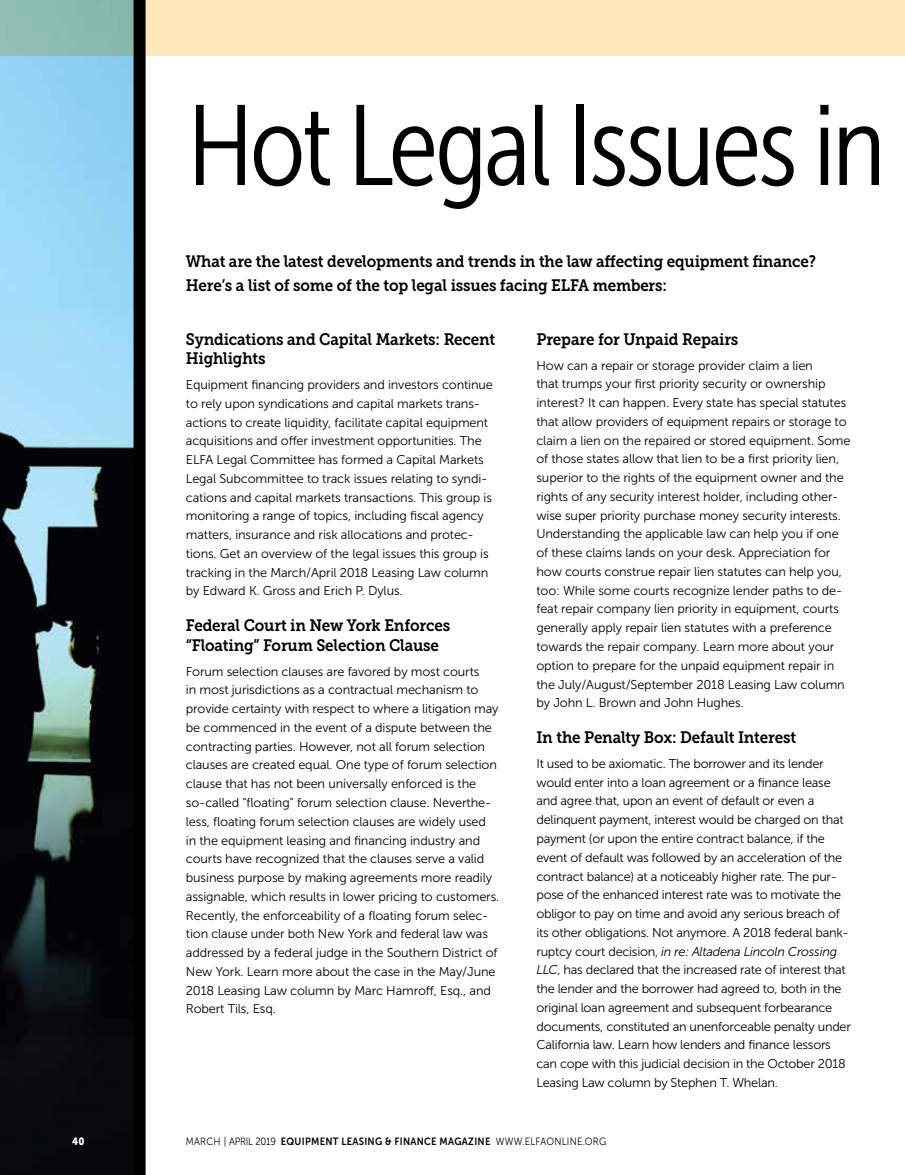
<style>
.page{position:relative;width:905px;height:1175px;background:#fff}
.page>*{position:absolute;margin:0;border:0;box-sizing:border-box;transform-origin:0 0}
.t1{font:114px "Museo Sans Cond 300";letter-spacing:-.03em;color:#000}
.t2{font:16.5px/19.5px "Museo Slab 700";letter-spacing:-.01em;color:#000;scale:.92 1}
.t3{font:12.75px/18.8px "Museo Sans 300";letter-spacing:-.01em;color:#000}
.t4{font:10.5px "Museo Sans 300";letter-spacing:.025em;color:#000;scale:.9 1}
.t5{font:10.5px "Museo Sans 900";color:#fff;scale:.9 1}
.s1{font-style:italic}
.s2{font-family:"Museo Sans 700"}
</style>
<div class="page">
<svg style="left:0;top:56px;width:146px;height:1118px;background:#445c68"></svg>
<svg style="left:0;top:0;width:904px;height:56px;background:#eadfb5"></svg>
<h1 class="t1" style="left:187px;top:84px;width:700px">Hot Legal Issues in</h1>
<p class="t2" style="left:186px;top:249px;width:686px;line-height:24px">What are the latest developments and trends in the law affecting equipment finance?<br>Here’s a list of some of the top legal issues facing ELFA members:</p>
<p class="t2" style="left:186px;top:329px;width:338px">Syndications and Capital Markets: Recent<br>Highlights</p>
<p class="t3" style="left:186px;top:375px;width:308px">Equipment financing providers and investors continue to rely upon syndications and capital markets trans&shy;actions to create liquidity, facilitate capital equipment acquisitions and offer investment opportunities. The ELFA Legal Committee has formed a Capital Markets Legal Subcommittee to track issues relating to syndi&shy;cations and capital markets transactions. This group is monitoring a range of topics, including fiscal agency matters, insurance and risk allocations and protec&shy;tions. Get an overview of the legal issues this group is tracking in the March/April 2018 Leasing Law column by Edward K. Gross and Erich P. Dylus.</p>
<p class="t2" style="left:186px;top:616px;width:289px">Federal Court in New York Enforces “Floating” Forum Selection Clause</p>
<p class="t3" style="left:186px;top:662px;width:315px">Forum selection clauses are favored by most courts<br>in most jurisdictions as a contractual mechanism to provide certainty with respect to where a litigation may be commenced in the event of a dispute between the contracting parties. However, not all forum selection clauses are created equal. One type of forum selection clause that has not been universally enforced is the so-called “floating” forum selection clause. Neverthe&shy;less, floating forum selection clauses are widely used in the equipment leasing and financing industry and courts have recognized that the clauses serve a valid business purpose by making agreements more readily assignable, which results in lower pricing to customers.<br>Recently, the enforceability of a floating forum selec&shy;tion clause under both New York and federal law was addressed by a federal judge in the Southern District of New York. Learn more about the case in the May/June 2018 Leasing Law column by Marc Hamroff, Esq., and Robert Tils, Esq.</p>
<p class="t2" style="left:536px;top:329px;width:221px">Prepare for Unpaid Repairs</p>
<p class="t3" style="left:536px;top:356px;width:315px">How can a repair or storage provider claim a lien<br>that trumps your first priority security or ownership interest? It can happen. Every state has special statutes that allow providers of equipment repairs or storage to claim a lien on the repaired or stored equipment. Some of those states allow that lien to be a first priority lien, superior to the rights of the equipment owner and the rights of any security interest holder, including other&shy;wise super priority purchase money security interests.<br>Understanding the applicable law can help you if one of these claims lands on your desk. Appreciation for how courts construe repair lien statutes can help you, too: While some courts recognize lender paths to de&shy;feat repair company lien priority in equipment, courts generally apply repair lien statutes with a preference towards the repair company. Learn more about your option to prepare for the unpaid equipment repair in the July/August/September 2018 Leasing Law column by John L. Brown and John Hughes.</p>
<p class="t2" style="left:536px;top:728px;width:284px">In the Penalty Box: Default Interest</p>
<p class="t3" style="left:536px;top:754px;width:316px">It used to be axiomatic. The borrower and its lender would enter into a loan agreement or a finance lease and agree that, upon an event of default or even a delinquent payment, interest would be charged on that payment (or upon the entire contract balance, if the event of default was followed by an acceleration of the contract balance) at a noticeably higher rate. The pur&shy;pose of the enhanced interest rate was to motivate the obligor to pay on time and avoid any serious breach of its other obligations. Not anymore. A 2018 federal bank&shy;ruptcy court decision, <span class="s1">in re: Altadena Lincoln Crossing LLC</span>, has declared that the increased rate of interest that the lender and the borrower had agreed to, both in the original loan agreement and subsequent forbearance documents, constituted an unenforceable penalty under California law. Learn how lenders and finance lessors can cope with this judicial decision in the October 2018<br>Leasing Law column by Stephen T. Whelan.</p>
<p class="t5" style="left:72px;top:1135px;width:15px">40</p>
<p class="t4" style="left:186px;top:1136px;width:469px">MARCH | APRIL 2019 <span class="s2">EQUIPMENT LEASING &amp; FINANCE MAGAZINE</span> WWW.ELFAONLINE.ORG</p>
</div>
